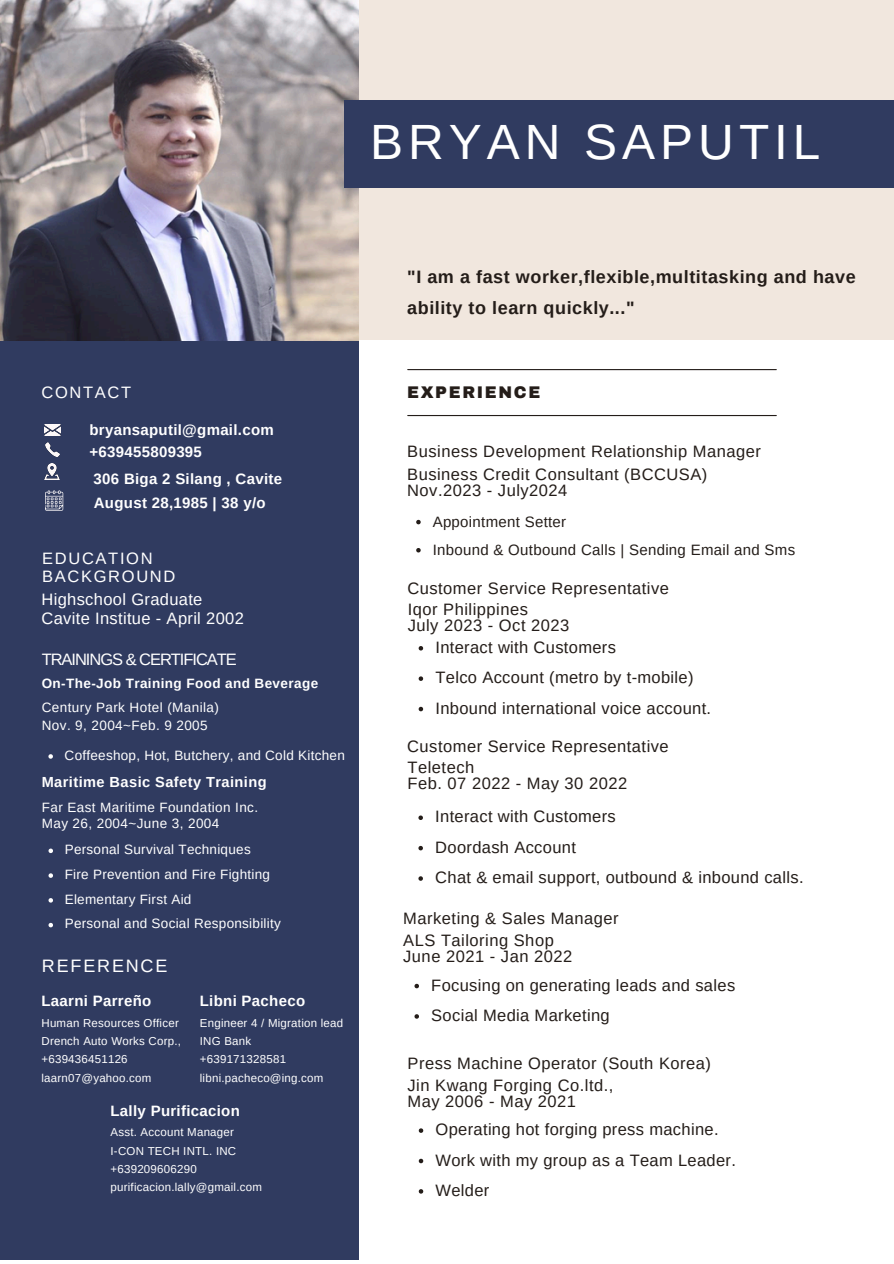
<style>
.page{position:relative;width:894px;height:1264px;background:#fff}
.page>*{position:absolute;margin:0;border:0;box-sizing:border-box;transform-origin:0 0}
.t1{font:49.5px "Arimo";letter-spacing:.1em;color:#fff}
.t2{font:700 18px/31.5px "Arimo";letter-spacing:.03em;color:#241d19}
.t3{font:18px "Arimo";letter-spacing:.1em;color:#fff}
.t4{font:16.5px/15.8px "Arimo";letter-spacing:.03em;color:#241d19}
.t5{font:16.5px/19.2px "Arimo";letter-spacing:.02em;color:#fff}
.t6{font:16.5px/18px "Arimo";letter-spacing:.1em;color:#fff}
.t7{font:16.5px "Arimo";letter-spacing:-.06em;color:#fff}
.t8{font:900 16.5px "Archivo";letter-spacing:.1em;color:#241d19}
.t9{font:700 15px "Arimo";letter-spacing:.02em;color:#fff}
.t10{font:15px "Arimo";letter-spacing:.02em;color:#241d19}
.t11{font:700 14.55px "Arimo";letter-spacing:.03em;color:#fff}
.t12{font:13.5px "Arimo";letter-spacing:.02em;color:#fff}
.t13{font:700 13.5px "Arimo";letter-spacing:.03em;color:#fff}
.t14{font:11.55px "Arimo";letter-spacing:.02em;color:#fff}
</style>
<div class="page">
<div style="left:0;top:306px;width:358px;height:953px;background:#303b60"></div>
<div style="left:336px;top:0;width:557px;height:340px;background:#f1e7de"></div>
<img style="left:44px;top:424px;width:16px;height:12px">
<img style="left:45px;top:442px;width:15px;height:15px">
<img style="left:45px;top:463px;width:14px;height:16px">
<hr style="left:407px;top:369px;width:369px;height:1px;background:#241d19">
<hr style="left:407px;top:415px;width:369px;height:1px;background:#241d19">
<img style="left:0;top:0;width:358px;height:340px">
<div style="left:344px;top:101px;width:549px;height:87px;background:#303b60"></div>
<svg style="left:45px;top:490px;width:18px;height:20px"></svg>
<svg style="left:416px;top:520px;width:4px;height:4px"></svg>
<svg style="left:416px;top:548px;width:4px;height:4px"></svg>
<svg style="left:418px;top:815px;width:5px;height:5px"></svg>
<svg style="left:418px;top:845px;width:5px;height:5px"></svg>
<svg style="left:418px;top:876px;width:5px;height:4px"></svg>
<svg style="left:418px;top:646px;width:5px;height:4px"></svg>
<svg style="left:418px;top:676px;width:5px;height:5px"></svg>
<svg style="left:418px;top:706px;width:5px;height:5px"></svg>
<svg style="left:418px;top:1128px;width:5px;height:4px"></svg>
<svg style="left:418px;top:1158px;width:5px;height:5px"></svg>
<svg style="left:418px;top:1189px;width:5px;height:4px"></svg>
<svg style="left:48px;top:754px;width:5px;height:4px"></svg>
<svg style="left:48px;top:848px;width:5px;height:5px"></svg>
<svg style="left:48px;top:873px;width:5px;height:4px"></svg>
<svg style="left:48px;top:898px;width:5px;height:4px"></svg>
<svg style="left:48px;top:922px;width:5px;height:5px"></svg>
<svg style="left:414px;top:983px;width:5px;height:5px"></svg>
<svg style="left:414px;top:1014px;width:5px;height:4px"></svg>
<p class="t1" style="left:370px;top:114px;width:452px">BRYAN SAPUTIL</p>
<p class="t6" style="left:42px;top:383px;width:91px">CONTACT</p>
<h2 class="t9" style="left:89px;top:421px;width:186px">bryansaputil@gmail.com</h2>
<h4 class="t9" style="left:94px;top:470px;width:190px">306 Biga 2 Silang , Cavite</h4>
<p class="t9" style="left:89px;top:443px;width:114px">+639455809395</p>
<p class="t9" style="left:94px;top:494px;width:173px">August 28,1985 | 38 y/o</p>
<h2 class="t6" style="left:42px;top:549px;width:135px">EDUCATION<br>BACKGROUND</h2>
<p class="t5" style="left:41px;top:589px;width:204px">Highschool Graduate<br>Cavite Institue - April 2002</p>
<p class="t7" style="left:42px;top:650px;width:197px">TRAININGS &amp; CERTIFICATE</p>
<p class="t13" style="left:42px;top:675px;width:278px">On-The-Job Training Food and Beverage</p>
<h2 class="t12" style="left:42px;top:699px;width:179px">Century Park Hotel (Manila)</h2>
<h4 class="t12" style="left:42px;top:717px;width:167px">Nov. 9, 2004~Feb. 9 2005</h4>
<p class="t2" style="left:407px;top:260px;width:450px">"I am a fast worker,flexible,multitasking and have ability to learn quickly..."</p>
<p class="t8" style="left:407px;top:384px;width:135px">EXPERIENCE</p>
<p class="t4" style="left:407px;top:443px;width:355px">Business Development Relationship Manager</p>
<p class="t4" style="left:407px;top:466px;width:301px">Business Credit Consultant (BCCUSA)<br>Nov.2023 - July2024</p>
<p class="t10" style="left:432px;top:513px;width:135px">Appointment Setter</p>
<p class="t10" style="left:432px;top:541px;width:364px">Inbound &amp; Outbound Calls | Sending Email and Sms</p>
<p class="t4" style="left:407px;top:580px;width:263px">Customer Service Representative</p>
<p class="t4" style="left:407px;top:601px;width:163px">Iqor Philippines<br>July 2023 - Oct 2023</p>
<p class="t4" style="left:435px;top:639px;width:182px">Interact with Customers</p>
<p class="t4" style="left:435px;top:669px;width:259px">Telco Account (metro by t-mobile)</p>
<p class="t4" style="left:435px;top:700px;width:277px">Inbound international voice account.</p>
<p class="t4" style="left:407px;top:738px;width:263px">Customer Service Representative</p>
<p class="t4" style="left:407px;top:760px;width:221px">Teletech<br>Feb. 07 2022 - May 30 2022</p>
<h2 class="t4" style="left:435px;top:808px;width:182px">Interact with Customers</h2>
<p class="t4" style="left:435px;top:839px;width:142px">Doordash Account</p>
<p class="t4" style="left:435px;top:869px;width:370px">Chat &amp; email support, outbound &amp; inbound calls.</p>
<p class="t12" style="left:65px;top:747px;width:281px">Coffeeshop, Hot, Butchery, and Cold Kitchen</p>
<h4 class="t11" style="left:42px;top:774px;width:226px">Maritime Basic Safety Training</h4>
<p class="t12" style="left:42px;top:799px;width:218px">Far East Maritime Foundation Inc.</p>
<p class="t12" style="left:42px;top:816px;width:179px">May 26, 2004~June 3, 2004</p>
<h4 class="t12" style="left:65px;top:842px;width:187px">Personal Survival Techniques</h4>
<h4 class="t12" style="left:65px;top:866px;width:207px">Fire Prevention and Fire Fighting</h4>
<p class="t12" style="left:65px;top:891px;width:128px">Elementary First Aid</p>
<p class="t12" style="left:65px;top:916px;width:218px">Personal and Social Responsibility</p>
<p class="t4" style="left:403px;top:910px;width:217px">Marketing &amp; Sales Manager</p>
<p class="t3" style="left:42px;top:956px;width:127px">REFERENCE</p>
<p class="t9" style="left:41px;top:992px;width:111px">Laarni Parreño</p>
<p class="t14" style="left:41px;top:1016px;width:139px">Human Resources Officer</p>
<h5 class="t14" style="left:41px;top:1034px;width:141px">Drench Auto Works Corp.,</h5>
<p class="t14" style="left:41px;top:1052px;width:88px">+639436451126</p>
<p class="t14" style="left:41px;top:1071px;width:111px">laarn07@yahoo.com</p>
<p class="t9" style="left:200px;top:992px;width:107px">Libni Pacheco</p>
<p class="t14" style="left:200px;top:1016px;width:145px">Engineer 4 / Migration lead</p>
<h4 class="t14" style="left:200px;top:1034px;width:53px">ING Bank</h4>
<h4 class="t14" style="left:200px;top:1052px;width:88px">+639171328581</h4>
<p class="t14" style="left:200px;top:1071px;width:125px">libni.pacheco@ing.com</p>
<p class="t9" style="left:110px;top:1102px;width:131px">Lally Purificacion</p>
<p class="t14" style="left:110px;top:1125px;width:125px">Asst. Account Manager</p>
<p class="t14" style="left:110px;top:1144px;width:127px">I-CON TECH INTL. INC</p>
<h4 class="t14" style="left:110px;top:1162px;width:88px">+639209606290</h4>
<h4 class="t14" style="left:110px;top:1180px;width:153px">purificacion.lally@gmail.com</h4>
<h4 class="t4" style="left:403px;top:932px;width:170px">ALS Tailoring Shop<br>June 2021 - Jan 2022</h4>
<h4 class="t4" style="left:431px;top:976px;width:305px">Focusing on generating leads and sales</h4>
<p class="t4" style="left:431px;top:1007px;width:180px">Social Media Marketing</p>
<p class="t4" style="left:407px;top:1055px;width:305px">Press Machine Operator (South Korea)</p>
<p class="t4" style="left:407px;top:1077px;width:207px">Jin Kwang Forging Co.ltd.,<br>May 2006 - May 2021</p>
<p class="t4" style="left:435px;top:1121px;width:284px">Operating hot forging press machine.</p>
<p class="t4" style="left:435px;top:1151px;width:302px">Work with my group as a Team Leader.</p>
<p class="t4" style="left:435px;top:1182px;width:55px">Welder</p>
</div>
